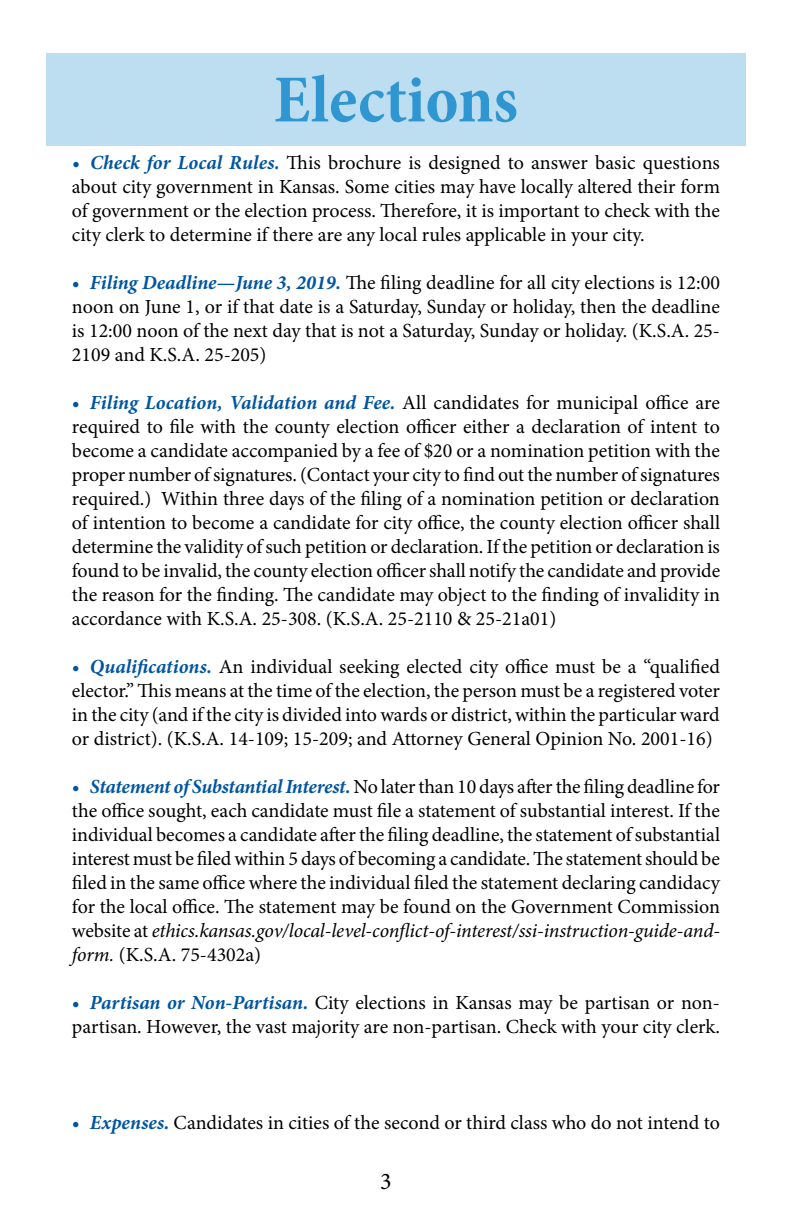
<style>
.page{position:relative;width:792px;height:1224px;background:#fff}
.page>*{position:absolute;margin:0;border:0;box-sizing:border-box;transform-origin:0 0}
.t1{font:700 condensed 68px "Minion Pro";color:#3096d2}
.t2{font:24px "Minion Pro";color:#000}
.t3{font:20px/24px "Minion Pro";color:#000;text-align:justify}
.s1{font-weight:700;font-style:italic;color:#0055a1}
.s2{font-style:italic}
</style>
<div class="page">
<div style="left:46px;top:53px;width:700px;height:92px;background:#bddef1"></div>
<h1 class="t1" style="left:274px;top:53px;width:246px">Elections</h1>
<p class="t3" style="left:72px;top:151px;width:650px"><span class="s1">• Check for Local Rules.</span> This brochure is designed to answer basic questions about city government in Kansas. Some cities may have locally altered their form of government or the election process. Therefore, it is important to check with the city clerk to determine if there are any local rules applicable in your city.</p>
<p class="t3" style="left:72px;top:271px;width:650px"><span class="s1">• Filing Deadline—June 3, 2019.</span> The filing deadline for all city elections is 12:00 noon on June 1, or if that date is a Saturday, Sunday or holiday, then the deadline is 12:00 noon of the next day that is not a Saturday, Sunday or holiday. (K.S.A. 25- 2109 and K.S.A. 25-205)</p>
<p class="t3" style="left:72px;top:391px;width:650px"><span class="s1">• Filing Location, Validation and Fee.</span> All candidates for municipal office are required to file with the county election officer either a declaration of intent to become a candidate accompanied by a fee of $20 or a nomination petition with the proper number of signatures. (Contact your city to find out the number of signatures required.) Within three days of the filing of a nomination petition or declaration of intention to become a candidate for city office, the county election officer shall determine the validity of such petition or declaration. If the petition or declaration is found to be invalid, the county election officer shall notify the candidate and provide the reason for the finding. The candidate may object to the finding of invalidity in accordance with K.S.A. 25-308. (K.S.A. 25-2110 &amp; 25-21a01)</p>
<p class="t3" style="left:72px;top:655px;width:650px"><span class="s1">• Qualifications.</span> An individual seeking elected city office must be a “qualified elector.” This means at the time of the election, the person must be a registered voter in the city (and if the city is divided into wards or district, within the particular ward or district). (K.S.A. 14-109; 15-209; and Attorney General Opinion No. 2001-16)</p>
<p class="t3" style="left:72px;top:775px;width:650px"><span class="s1">• Statement of Substantial Interest.</span> No later than 10 days after the filing deadline for the office sought, each candidate must file a statement of substantial interest. If the individual becomes a candidate after the filing deadline, the statement of substantial interest must be filed within 5 days of becoming a candidate. The statement should be filed in the same office where the individual filed the statement declaring candidacy for the local office. The statement may be found on the Government Commission website at <span class="s2">ethics.kansas.gov/local-level-conflict-of-interest/ssi-instruction-guide-and&shy;form.</span> (K.S.A. 75-4302a)</p>
<p class="t3" style="left:72px;top:991px;width:649px"><span class="s1">• Partisan or Non-Partisan.</span> City elections in Kansas may be partisan or non&shy;partisan. However, the vast majority are non-partisan. Check with your city clerk.</p>
<p class="t3" style="left:72px;top:1111px;width:649px"><span class="s1">• Expenses.</span> Candidates in cities of the second or third class who do not intend to</p>
<p class="t2" style="left:380px;top:1166px;width:13px">3</p>
</div>
